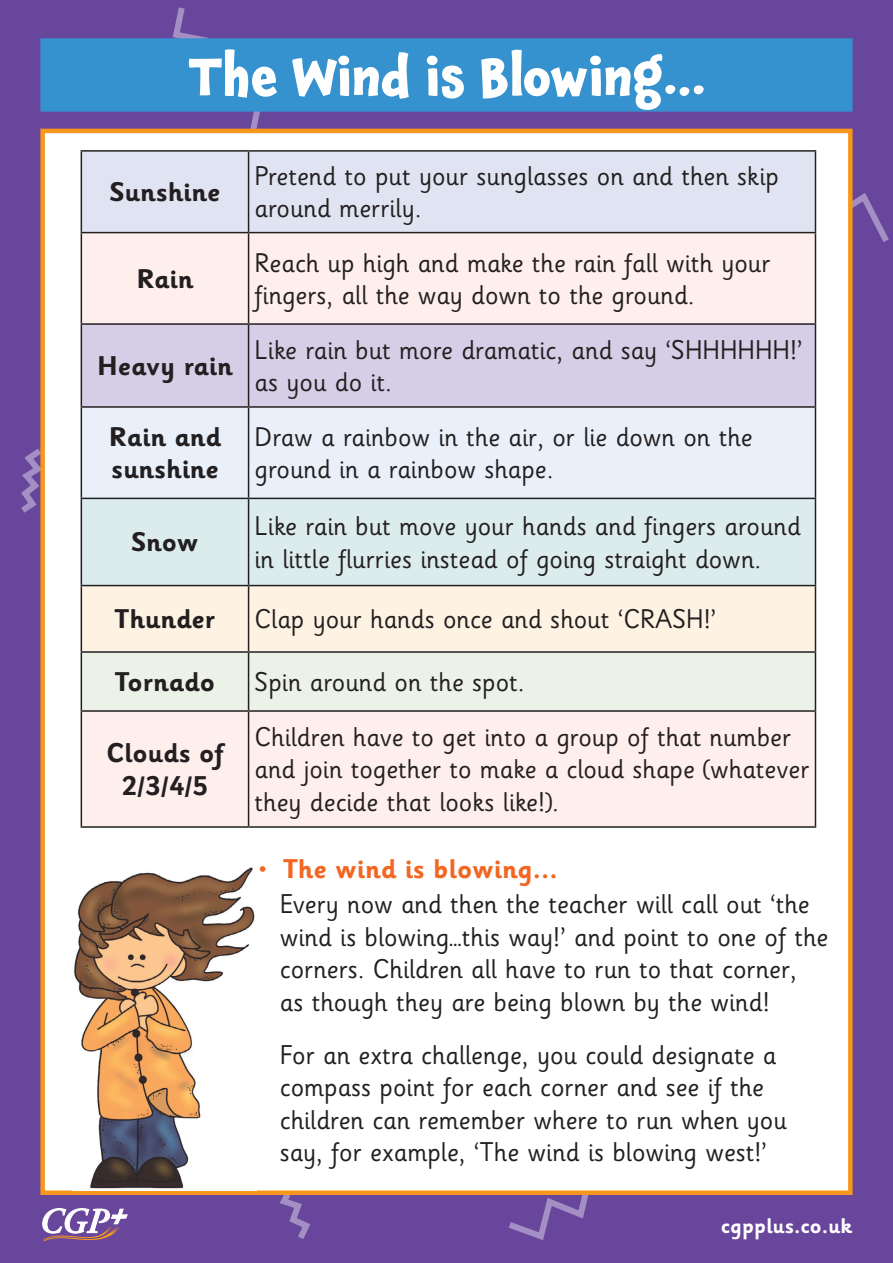
<style>
.page{position:relative;width:893px;height:1263px;background:#68469c}
.page>*{position:absolute;margin:0;border:0;box-sizing:border-box;transform-origin:0 0}
.t1{font:700 52.5px "Chaloops";color:#fff}
.t2{font:27px/32.4px "Sassoon Infant Std";color:#231f20}
.t3{font:700 27px/32.4px "Sassoon Infant Std";color:#231f20}
.t4{font:700 27px "Sassoon Infant Std";color:#f36621}
.t5{font:700 21.15px "Sassoon Infant Std";color:#fff}
</style>
<div class="page">
<svg style="left:43px;top:1208px;width:84px;height:33px"></svg>
<svg style="left:509px;top:1195px;width:80px;height:45px"></svg>
<svg style="left:169px;top:7px;width:96px;height:122px"></svg>
<svg style="left:280px;top:1195px;width:31px;height:44px"></svg>
<svg style="left:21px;top:448px;width:19px;height:65px"></svg>
<svg style="left:853px;top:193px;width:36px;height:49px"></svg>
<div style="left:40px;top:129px;width:813px;height:1066px;background:#fff;border:4px solid #f7981d"></div>
<div style="left:41px;top:39px;width:811px;height:72px;background:#3592cf"></div>
<div style="left:40px;top:38px;width:813px;height:74px;border:2px solid #3592cf"></div>
<div style="left:82px;top:152px;width:733px;height:80px;background:#e0e4f2"></div>
<div style="left:82px;top:233px;width:733px;height:593px;background:#feefec"></div>
<div style="left:82px;top:325px;width:733px;height:81px;background:#d5cee6"></div>
<div style="left:82px;top:408px;width:733px;height:90px;background:#e9f0f9"></div>
<div style="left:82px;top:499px;width:733px;height:86px;background:#dceced"></div>
<div style="left:82px;top:586px;width:733px;height:65px;background:#fef3e3"></div>
<svg style="left:82px;top:653px;width:733px;height:129px;background:#f5f0e9"></svg>
<hr style="left:81px;top:150px;width:168px;height:2px;background:#231f20">
<hr style="left:81px;top:152px;width:1px;height:80px;background:#231f20">
<hr style="left:249px;top:150px;width:567px;height:2px;background:#231f20">
<hr style="left:248px;top:152px;width:1px;height:80px;background:#231f20">
<hr style="left:815px;top:152px;width:1px;height:80px;background:#231f20">
<hr style="left:81px;top:232px;width:168px;height:1px;background:#231f20">
<hr style="left:81px;top:233px;width:1px;height:90px;background:#231f20">
<hr style="left:249px;top:232px;width:567px;height:1px;background:#231f20">
<hr style="left:248px;top:233px;width:1px;height:90px;background:#231f20">
<hr style="left:815px;top:233px;width:1px;height:90px;background:#231f20">
<hr style="left:81px;top:323px;width:168px;height:2px;background:#231f20">
<hr style="left:81px;top:325px;width:1px;height:81px;background:#231f20">
<hr style="left:249px;top:323px;width:567px;height:2px;background:#231f20">
<hr style="left:248px;top:325px;width:1px;height:81px;background:#231f20">
<hr style="left:815px;top:325px;width:1px;height:81px;background:#231f20">
<hr style="left:81px;top:406px;width:168px;height:2px;background:#231f20">
<hr style="left:81px;top:408px;width:1px;height:90px;background:#231f20">
<hr style="left:249px;top:406px;width:567px;height:2px;background:#231f20">
<hr style="left:248px;top:408px;width:1px;height:90px;background:#231f20">
<hr style="left:815px;top:408px;width:1px;height:90px;background:#231f20">
<hr style="left:81px;top:498px;width:168px;height:1px;background:#231f20">
<hr style="left:81px;top:499px;width:1px;height:86px;background:#231f20">
<hr style="left:249px;top:498px;width:567px;height:1px;background:#231f20">
<hr style="left:248px;top:499px;width:1px;height:86px;background:#231f20">
<hr style="left:815px;top:499px;width:1px;height:86px;background:#231f20">
<hr style="left:81px;top:585px;width:168px;height:1px;background:#231f20">
<hr style="left:81px;top:586px;width:1px;height:65px;background:#231f20">
<hr style="left:249px;top:585px;width:567px;height:1px;background:#231f20">
<hr style="left:248px;top:586px;width:1px;height:65px;background:#231f20">
<hr style="left:815px;top:586px;width:1px;height:65px;background:#231f20">
<hr style="left:81px;top:651px;width:168px;height:2px;background:#231f20">
<hr style="left:81px;top:653px;width:1px;height:57px;background:#231f20">
<hr style="left:249px;top:651px;width:567px;height:2px;background:#231f20">
<hr style="left:248px;top:653px;width:1px;height:57px;background:#231f20">
<hr style="left:815px;top:653px;width:1px;height:57px;background:#231f20">
<hr style="left:81px;top:710px;width:168px;height:2px;background:#231f20">
<hr style="left:81px;top:712px;width:1px;height:114px;background:#231f20">
<hr style="left:249px;top:710px;width:567px;height:2px;background:#231f20">
<hr style="left:248px;top:712px;width:1px;height:114px;background:#231f20">
<hr style="left:815px;top:712px;width:1px;height:114px;background:#231f20">
<hr style="left:81px;top:826px;width:168px;height:2px;background:#231f20">
<hr style="left:249px;top:826px;width:567px;height:2px;background:#231f20">
<img style="left:72px;top:867px;width:185px;height:324px">
<h1 class="t1" style="left:188px;top:34px;width:519px">The Wind is Blowing…</h1>
<p class="t3" style="left:110px;top:176px;width:112px">Sunshine</p>
<p class="t3" style="left:136px;top:263px;width:59px">Rain</p>
<p class="t3" style="left:97px;top:350px;width:137px">Heavy rain</p>
<p class="t2" style="left:255px;top:160px;width:526px">Pretend to put your sunglasses on and then skip around merrily.</p>
<p class="t2" style="left:255px;top:247px;width:517px">Reach up high and make the rain fall with your fingers, all the way down to the ground.</p>
<p class="t2" style="left:255px;top:334px;width:550px">Like rain but more dramatic, and say ‘SHHHHHH!’ as you do it.</p>
<p class="t3" style="left:109px;top:421px;width:113px">Rain and sunshine</p>
<p class="t2" style="left:255px;top:421px;width:500px">Draw a rainbow in the air, or lie down on the ground in a rainbow shape.</p>
<p class="t3" style="left:131px;top:526px;width:69px">Snow</p>
<p class="t2" style="left:255px;top:510px;width:548px">Like rain but move your hands and fingers around in little flurries instead of going straight down.</p>
<p class="t3" style="left:115px;top:603px;width:102px">Thunder</p>
<p class="t2" style="left:255px;top:603px;width:463px">Clap your hands once and shout ‘CRASH!’</p>
<p class="t3" style="left:115px;top:666px;width:101px">Tornado</p>
<p class="t2" style="left:255px;top:666px;width:272px">Spin around on the spot.</p>
<p class="t3" style="left:107px;top:737px;width:118px;text-align:center">Clouds of<br>2/3/4/5</p>
<p class="t2" style="left:255px;top:721px;width:556px">Children have to get into a group of that number and join together to make a cloud shape (whatever they decide that looks like!).</p>
<p class="t4" style="left:259px;top:852px;width:300px">• The wind is blowing...</p>
<p class="t2" style="left:280px;top:888px;width:550px">Every now and then the teacher will call out ‘the wind is blowing…this way!’ and point to one of the corners. Children all have to run to that corner,<br>as though they are being blown by the wind!</p>
<p class="t2" style="left:280px;top:1039px;width:509px">For an extra challenge, you could designate a compass point for each corner and see if the children can remember where to run when you say, for example, ‘The wind is blowing west!’</p>
<p class="t5" style="left:721px;top:1213px;width:133px">cgpplus.co.uk</p>
</div>
